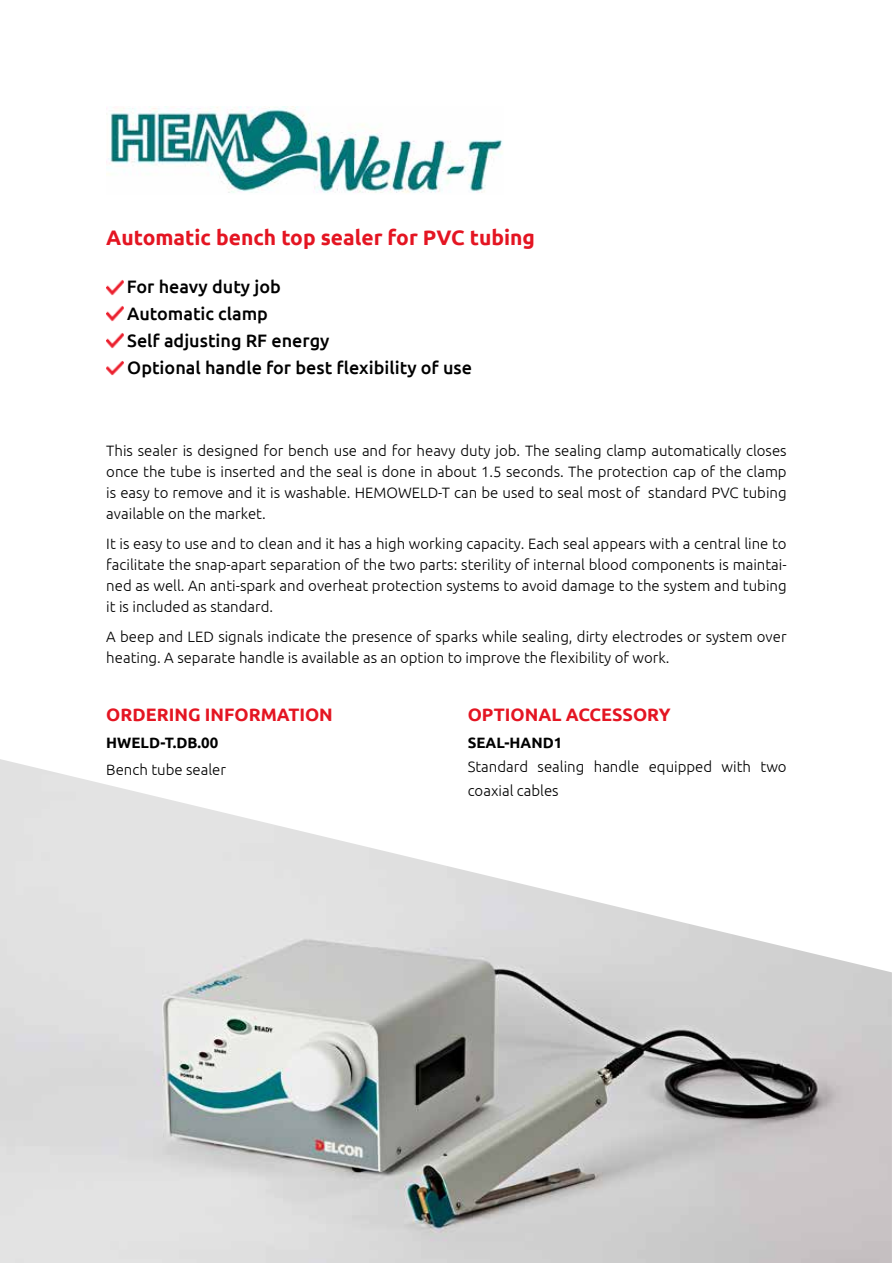
<style>
.page{position:relative;width:893px;height:1263px;background:#fff}
.page>*{position:absolute;margin:0;border:0;box-sizing:border-box;transform-origin:0 0}
.t1{font:700 21px "Ubuntu";color:#e41522}
.t2{font:500 18px/27px "Ubuntu";color:#000}
.t3{font:700 18px "Ubuntu";color:#e41522}
.t4{font:300 15px/21px "Ubuntu";color:#000;text-align:justify}
.t5{font:700 15px "Ubuntu";color:#000}
</style>
<div class="page">
<img style="left:0;top:759px;width:892px;height:504px">
<img style="left:106px;top:280px;width:18px;height:16px">
<img style="left:106px;top:306px;width:18px;height:16px">
<img style="left:106px;top:360px;width:18px;height:16px">
<img style="left:106px;top:333px;width:18px;height:16px">
<img style="left:106px;top:106px;width:397px;height:87px">
<h1 class="t1" style="left:106px;top:225px;width:430px">Automatic bench top sealer for PVC tubing</h1>
<p class="t2" style="left:127px;top:273px;width:347px">For heavy duty job<br>Automatic clamp<br>Self adjusting RF energy<br>Optional handle for best flexibility of use</p>
<p class="t4" style="left:106px;top:439px;width:682px">This sealer is designed for bench use and for heavy duty job. The sealing clamp automatically closes once the tube is inserted and the seal is done in about 1.5 seconds. The protection cap of the clamp is easy to remove and it is washable. HEMOWELD-T can be used to seal most of standard PVC tubing available on the market.</p>
<p class="t4" style="left:106px;top:532px;width:682px">It is easy to use and to clean and it has a high working capacity. Each seal appears with a central line to facilitate the snap-apart separation of the two parts: sterility of internal blood components is maintai&shy;ned as well. An anti-spark and overheat protection systems to avoid damage to the system and tubing it is included as standard.</p>
<p class="t4" style="left:106px;top:625px;width:682px">A beep and LED signals indicate the presence of sparks while sealing, dirty electrodes or system over heating. A separate handle is available as an option to improve the flexibility of work.</p>
<p class="t3" style="left:106px;top:703px;width:228px">ORDERING INFORMATION</p>
<p class="t5" style="left:106px;top:733px;width:113px">HWELD-T.DB.00</p>
<p class="t4" style="left:106px;top:758px;width:121px">Bench tube sealer</p>
<p class="t3" style="left:468px;top:703px;width:204px">OPTIONAL ACCESSORY</p>
<p class="t5" style="left:468px;top:733px;width:96px">SEAL-HAND1</p>
<p class="t4" style="left:468px;top:754px;width:320px;line-height:24px">Standard sealing handle equipped with two coaxial cables</p>
</div>
